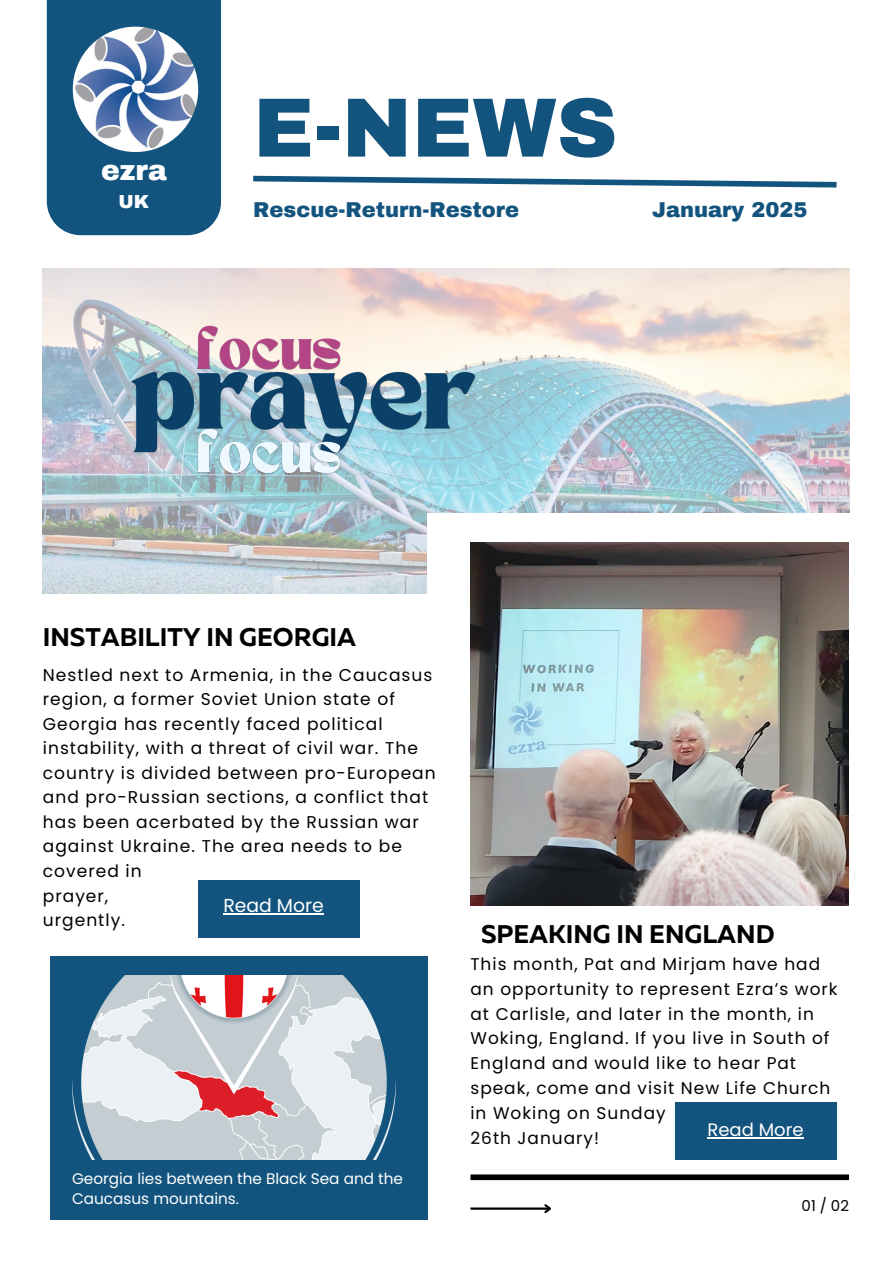
<style>
.page{position:relative;width:894px;height:1264px;background:#fff}
.page>*{position:absolute;margin:0;border:0;box-sizing:border-box;transform-origin:0 0}
.t1{font:900 84px "Archivo";color:#13547e}
.t2{font:900 28.05px "Archivo";color:#fff}
.t3{font:700 25.5px "Muller";color:#000}
.t4{font:900 21px "Archivo";color:#13547e}
.t5{font:18.75px "Poppins";color:#fff}
.t6{font:900 18.45px "Archivo";color:#fff}
.t7{font:18px "Poppins";color:#fff}
.t8{font:17.1px/24.6px "Poppins";letter-spacing:.06em;color:#000}
.t9{font:16.95px/24.8px "Poppins";letter-spacing:.06em;color:#000}
.t10{font:15.3px/20.7px "Poppins";color:#fff}
.t11{font:15px "Poppins";color:#000}
</style>
<div class="page">
<img style="left:43px;top:269px;width:805px;height:324px">
<div style="left:47px;top:0;width:174px;height:235px;background:#13547e"></div>
<svg style="left:253px;top:175px;width:584px;height:13px"></svg>
<div style="left:470px;top:1174px;width:378px;height:6px;background:#000"></div>
<div style="left:427px;top:513px;width:437px;height:329px;background:#fff"></div>
<img style="left:470px;top:542px;width:378px;height:363px">
<div style="left:50px;top:955px;width:377px;height:264px;background:#13547e"></div>
<div style="left:674px;top:1102px;width:162px;height:57px;background:#13547e"></div>
<img style="left:73px;top:975px;width:323px;height:184px">
<hr style="left:470px;top:1207px;width:80px;height:2px;background:#000">
<svg style="left:542px;top:1204px;width:9px;height:9px"></svg>
<img style="left:73px;top:27px;width:125px;height:125px;border-radius:50%">
<div style="left:198px;top:880px;width:162px;height:57px;background:#13547e"></div>
<hr style="left:707px;top:1137px;width:96px;height:1px;background:#fff">
<hr style="left:223px;top:913px;width:100px;height:1px;background:#fff">
<img style="left:124px;top:345px;width:358px;height:119px">
<img style="left:192px;top:323px;width:153px;height:60px">
<img style="left:192px;top:427px;width:153px;height:59px">
<h4 class="t2" style="left:101px;top:155px;width:67px">ezra</h4>
<h4 class="t6" style="left:119px;top:192px;width:32px">UK</h4>
<p class="t1" style="left:253px;top:83px;width:365px">E-NEWS</p>
<p class="t4" style="left:253px;top:198px;width:267px">Rescue-Return-Restore</p>
<p class="t4" style="left:652px;top:198px;width:157px">January 2025</p>
<p class="t3" style="left:43px;top:627px;width:315px">INSTABILITY IN GEORGIA</p>
<h1 class="t8" style="left:43px;top:662px;width:394px">Nestled next to Armenia, in the Caucasus region, a former Soviet Union state of Georgia has recently faced political instability, with a threat of civil war. The country is divided between pro-European and pro-Russian sections, a conflict that has been acerbated by the Russian war against Ukraine. The area needs to be covered in</h1>
<p class="t8" style="left:43px;top:883px;width:67px">prayer,</p>
<h6 class="t8" style="left:43px;top:907px;width:84px">urgently.</h6>
<p class="t5" style="left:223px;top:892px;width:102px">Read More</p>
<p class="t10" style="left:72px;top:1167px;width:332px">Georgia lies between the Black Sea and the<br>Caucasus mountains.</p>
<p class="t3" style="left:481px;top:923px;width:295px">SPEAKING IN ENGLAND</p>
<p class="t9" style="left:470px;top:951px;width:368px">This month, Pat and Mirjam have had an opportunity to represent Ezra’s work at Carlisle, and later in the month, in Woking, England. If you live in South of England and would like to hear Pat speak, come and visit New Life Church in Woking on Sunday</p>
<p class="t9" style="left:470px;top:1125px;width:130px">26th January!</p>
<h4 class="t7" style="left:707px;top:1117px;width:98px">Read More</h4>
<p class="t11" style="left:801px;top:1195px;width:49px">01 / 02</p>
</div>
